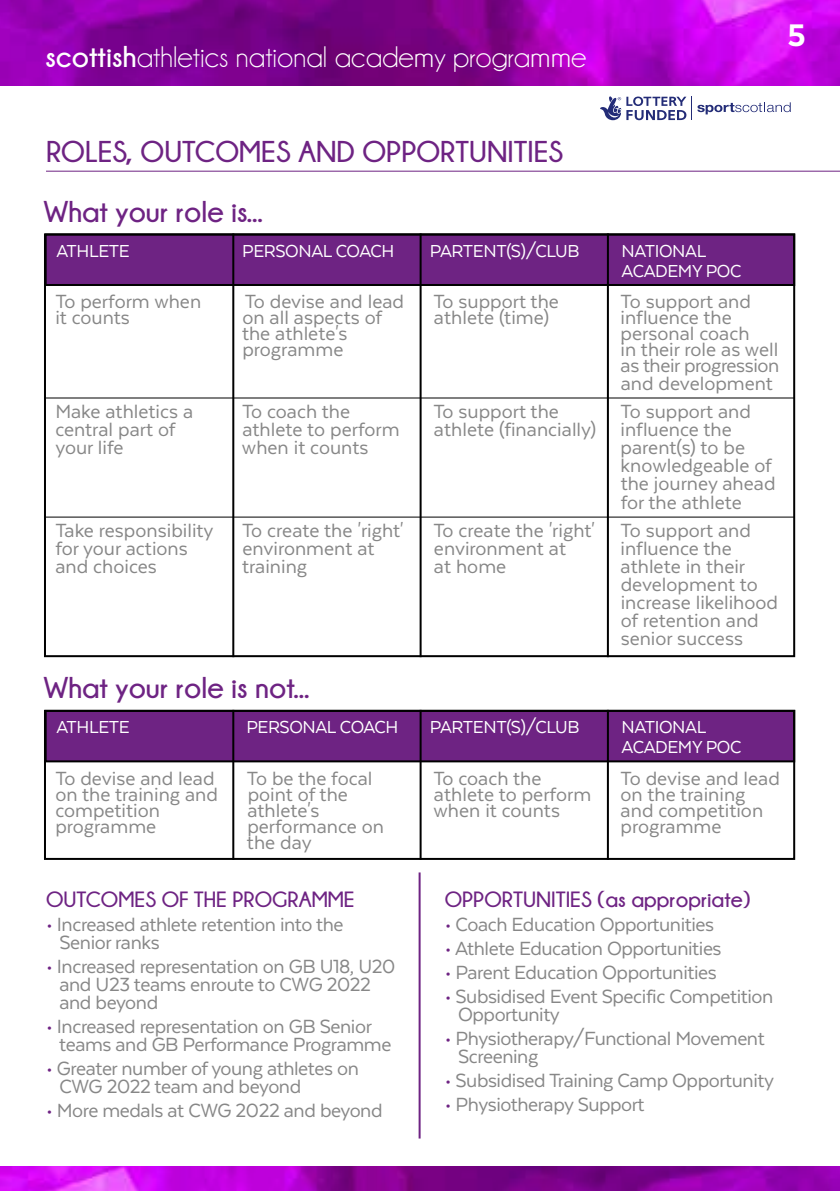
<style>
.page{position:relative;width:840px;height:1191px;background:#fff}
.page>*{position:absolute;margin:0;border:0;box-sizing:border-box;transform-origin:0 0}
.t1{font:800 36px "Texta";color:#fff}
.t2{font:700 30px/60.2px "Champagne&Limousines";color:#6e2383}
.t3{font:30px "Champagne&Limousines";color:#fff}
.t4{font:22px/18px "Texta";letter-spacing:-.005em;color:#878787}
.t5{font:700 22px "Champagne&Limousines";color:#6e2383}
.t6{font:20px/20px "Texta";letter-spacing:-.02em;color:#fff}
.s1{font-weight:700}
.s2{color:#6e2383}
</style>
<div class="page">
<img style="left:0;top:0;width:839px;height:86px">
<img style="left:0;top:1166px;width:839px;height:25px">
<svg style="left:600px;top:96px;width:190px;height:24px"></svg>
<hr style="left:46px;top:171px;width:793px;height:1px;background:#6e2383">
<div style="left:45px;top:233px;width:749px;height:53px;background:#6e2383;border:2px solid #000"></div>
<div style="left:45px;top:710px;width:749px;height:52px;background:#6e2383;border:2px solid #000"></div>
<div style="left:44px;top:233px;width:750px;height:424px;border:2px solid #000"></div>
<div style="left:44px;top:710px;width:750px;height:150px;border:2px solid #000"></div>
<hr style="left:46px;top:397px;width:747px;height:1px;background:#000">
<hr style="left:46px;top:516px;width:747px;height:1px;background:#000">
<hr style="left:232px;top:233px;width:2px;height:424px;background:#000">
<hr style="left:232px;top:710px;width:2px;height:150px;background:#000">
<hr style="left:418px;top:872px;width:2px;height:266px;background:#6e2383">
<hr style="left:419px;top:233px;width:2px;height:424px;background:#000">
<hr style="left:419px;top:710px;width:2px;height:150px;background:#000">
<hr style="left:606px;top:233px;width:2px;height:424px;background:#000">
<hr style="left:606px;top:710px;width:2px;height:150px;background:#000">
<h2 class="t3" style="left:45px;top:42px;width:542px"><span class="s1">scottish</span>athletics national academy programme</h2>
<h1 class="t1" style="left:787px;top:16px;width:20px">5</h1>
<h2 class="t2" style="left:44px;top:121px;width:520px">ROLES, OUTCOMES AND OPPORTUNITIES<br>What your role is...</h2>
<p class="t6" style="left:56px;top:240px;width:75px">ATHLETE</p>
<p class="t6" style="left:242px;top:240px;width:153px">PERSONAL COACH</p>
<p class="t6" style="left:429px;top:240px;width:151px">PARTENT(S)/CLUB</p>
<p class="t6" style="left:621px;top:240px;width:121px">NATIONAL<br>ACADEMY POC</p>
<p class="t4" style="left:55px;top:292px;width:147px">To perform when</p>
<p class="t4" style="left:245px;top:292px;width:161px">To devise and lead</p>
<p class="t4" style="left:433px;top:292px;width:127px">To support the</p>
<p class="t4" style="left:620px;top:292px;width:132px">To support and</p>
<p class="t4" style="left:55px;top:308px;width:76px">it counts</p>
<p class="t4" style="left:242px;top:308px;width:141px">on all aspects of</p>
<p class="t4" style="left:433px;top:308px;width:116px">athlete (time)</p>
<p class="t4" style="left:620px;top:308px;width:113px">influence the</p>
<p class="t4" style="left:242px;top:324px;width:107px">the athlete's</p>
<p class="t4" style="left:620px;top:324px;width:130px">personal coach</p>
<p class="t4" style="left:242px;top:340px;width:102px">programme</p>
<p class="t4" style="left:620px;top:341px;width:160px;line-height:16px">in their role as well as their progression</p>
<p class="t4" style="left:620px;top:374px;width:154px">and development</p>
<p class="t4" style="left:55px;top:402px;width:139px">Make athletics a</p>
<p class="t4" style="left:242px;top:402px;width:110px">To coach the</p>
<p class="t4" style="left:433px;top:402px;width:127px">To support the</p>
<p class="t4" style="left:620px;top:402px;width:132px">To support and</p>
<p class="t4" style="left:55px;top:420px;width:122px">central part of</p>
<p class="t4" style="left:242px;top:420px;width:159px">athlete to perform</p>
<p class="t4" style="left:433px;top:420px;width:299px">athlete (financially) influence the</p>
<p class="t4" style="left:55px;top:438px;width:70px">your life</p>
<p class="t4" style="left:242px;top:438px;width:128px">when it counts</p>
<p class="t4" style="left:620px;top:438px;width:156px">parent(s) to be knowledgeable of the journey ahead for the athlete</p>
<p class="t4" style="left:55px;top:520px;width:160px">Take responsibility</p>
<p class="t4" style="left:242px;top:520px;width:163px">To create the 'right'</p>
<p class="t4" style="left:433px;top:520px;width:319px">To create the 'right' To support and</p>
<p class="t4" style="left:55px;top:538px;width:134px">for your actions</p>
<p class="t4" style="left:242px;top:538px;width:134px">environment at</p>
<p class="t4" style="left:433px;top:538px;width:134px">environment at</p>
<p class="t4" style="left:620px;top:538px;width:113px">influence the</p>
<p class="t4" style="left:55px;top:556px;width:103px">and choices</p>
<p class="t4" style="left:242px;top:556px;width:67px">training</p>
<p class="t4" style="left:433px;top:556px;width:74px">at home</p>
<p class="t4" style="left:620px;top:556px;width:159px">athlete in their development to increase likelihood of retention and senior success</p>
<h2 class="t2" style="left:44px;top:657px;width:267px">What your role is not...</h2>
<p class="t6" style="left:56px;top:717px;width:75px">ATHLETE</p>
<p class="t6" style="left:246px;top:717px;width:153px">PERSONAL COACH</p>
<p class="t6" style="left:429px;top:717px;width:151px">PARTENT(S)/CLUB</p>
<p class="t6" style="left:621px;top:717px;width:121px">NATIONAL<br>ACADEMY POC</p>
<p class="t4" style="left:55px;top:769px;width:161px">To devise and lead</p>
<p class="t4" style="left:247px;top:769px;width:127px">To be the focal</p>
<p class="t4" style="left:433px;top:769px;width:110px">To coach the</p>
<p class="t4" style="left:620px;top:769px;width:161px">To devise and lead</p>
<p class="t4" style="left:55px;top:785px;width:164px">on the training and</p>
<p class="t4" style="left:247px;top:785px;width:102px">point of the</p>
<p class="t4" style="left:433px;top:785px;width:159px">athlete to perform</p>
<p class="t4" style="left:620px;top:785px;width:126px">on the training</p>
<p class="t4" style="left:55px;top:801px;width:106px">competition</p>
<p class="t4" style="left:247px;top:801px;width:74px">athlete's</p>
<p class="t4" style="left:433px;top:801px;width:128px">when it counts</p>
<p class="t4" style="left:620px;top:801px;width:144px">and competition</p>
<p class="t4" style="left:55px;top:817px;width:102px">programme</p>
<p class="t4" style="left:247px;top:817px;width:138px">performance on</p>
<p class="t4" style="left:620px;top:817px;width:102px">programme</p>
<p class="t4" style="left:247px;top:833px;width:66px">the day</p>
<p class="t5" style="left:46px;top:887px;width:310px">OUTCOMES OF THE PROGRAMME</p>
<p class="t4" style="left:59px;top:915px;width:285px;text-indent:-13px"><span class="s2">•</span> Increased athlete retention into the<br>Senior ranks</p>
<p class="t4" style="left:59px;top:957px;width:337px;text-indent:-13px"><span class="s2">•</span> Increased representation on GB U18, U20 and U23 teams enroute to CWG 2022 and beyond</p>
<p class="t4" style="left:59px;top:1017px;width:333px;text-indent:-13px"><span class="s2">•</span> Increased representation on GB Senior teams and GB Performance Programme</p>
<p class="t4" style="left:59px;top:1059px;width:301px;text-indent:-13px"><span class="s2">•</span> Greater number of young athletes on<br>CWG 2022 team and beyond</p>
<p class="t4" style="left:46px;top:1101px;width:338px"><span class="s2">•</span> More medals at CWG 2022 and beyond</p>
<p class="t5" style="left:444px;top:887px;width:307px">OPPORTUNITIES (as appropriate)</p>
<p class="t4" style="left:444px;top:915px;width:271px"><span class="s2">•</span> Coach Education Opportunities</p>
<p class="t4" style="left:444px;top:939px;width:278px"><span class="s2">•</span> Athlete Education Opportunities</p>
<p class="t4" style="left:444px;top:963px;width:273px"><span class="s2">•</span> Parent Education Opportunities</p>
<p class="t4" style="left:458px;top:987px;width:316px;text-indent:-13px"><span class="s2">•</span> Subsidised Event Specific Competition<br>Opportunity</p>
<p class="t4" style="left:458px;top:1029px;width:308px;text-indent:-13px"><span class="s2">•</span> Physiotherapy/Functional Movement<br>Screening</p>
<p class="t4" style="left:444px;top:1071px;width:330px"><span class="s2">•</span> Subsidised Training Camp Opportunity</p>
<p class="t4" style="left:444px;top:1095px;width:201px"><span class="s2">•</span> Physiotherapy Support</p>
</div>
